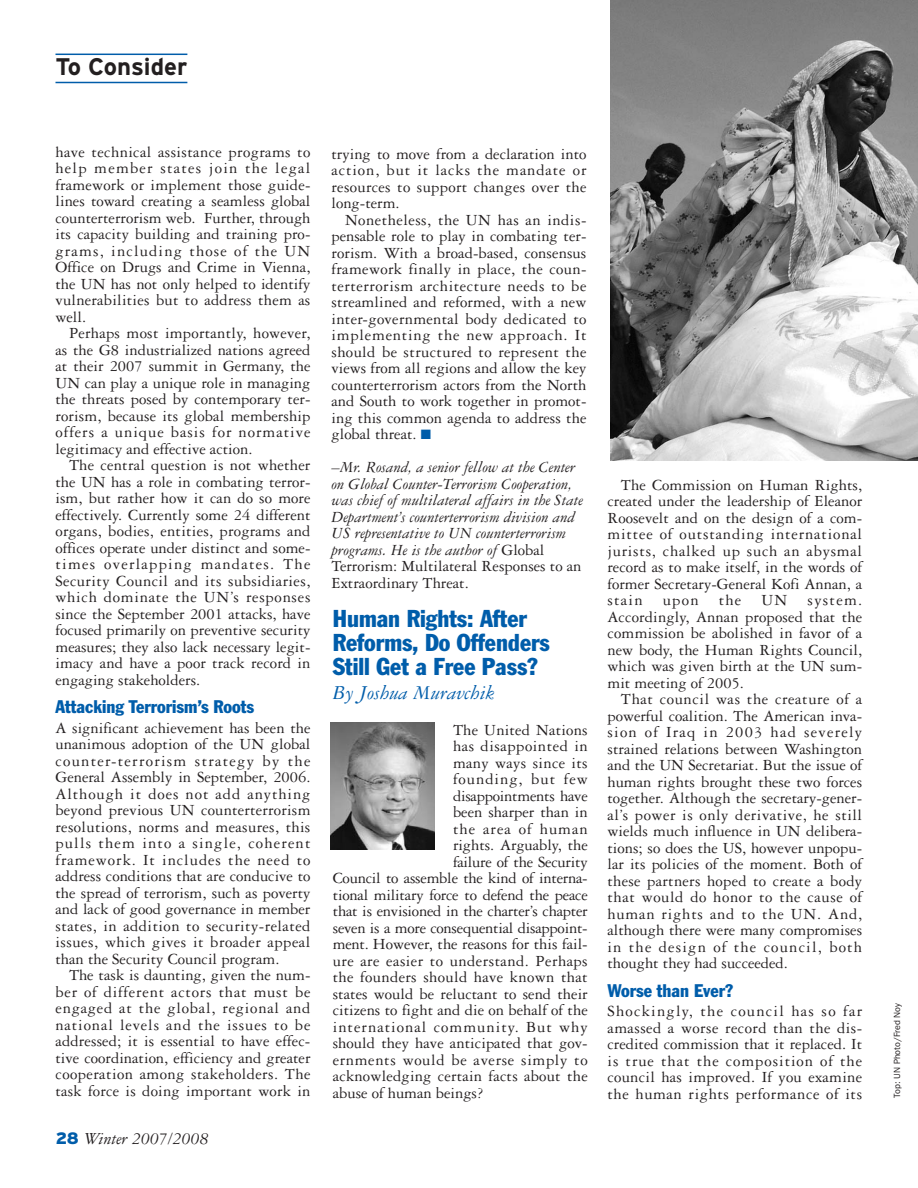
<style>
.page{position:relative;width:918px;height:1188px;background:#fff}
.page>*{position:absolute;margin:0;border:0;box-sizing:border-box;transform-origin:0 0}
.t1{font:condensed 24px/24px "Franklin Gothic";color:#005daa}
.t2{font:700 24px "Interstate";color:#231f20}
.t3{font:italic 21px "Garamond Three";color:#005daa}
.t4{font:condensed 18px "Franklin Gothic";color:#005daa}
.t5{font:italic 18px "Garamond Three";color:#231f20}
.t6{font:16.5px/16.5px "Garamond Three";color:#231f20;text-align:justify}
.t7{font:italic 16.5px/16.5px "Garamond Three";color:#231f20}
.t8{font:16.5px "Garamond Three";letter-spacing:.06em;color:#231f20}
.t9{font:16.5px "Garamond Three";letter-spacing:.02em;color:#231f20}
.t10{font:16.5px "Garamond Three";letter-spacing:.025em;color:#231f20}
.t11{font:16.5px "Garamond Three";letter-spacing:.04em;color:#231f20}
.t12{font:16.5px "Garamond Three";letter-spacing:.03em;color:#231f20}
.t13{font:9px "Franklin Gothic";color:#231f20}
.s1{font-family:"Interstate";font-weight:900;font-style:normal;font-size:16.5px;color:#005daa}
.s2{color:#005daa}
.s3{font-style:normal}
</style>
<div class="page">
<img style="left:330px;top:723px;width:105px;height:126px">
<hr style="left:56px;top:54px;width:131px;height:1px;background:#005daa">
<hr style="left:56px;top:82px;width:131px;height:1px;background:#005daa">
<img style="left:610px;top:0;width:308px;height:461px">
<h1 class="t2" style="left:56px;top:58px;width:133px">To Consider</h1>
<p class="t6" style="left:56px;top:145px;width:257px">have technical assistance programs to help member states join the legal framework or implement those guide&shy;lines toward creating a seamless global counterterrorism web. Further, through its capacity building and training pro&shy;grams, including those of the UN Office on Drugs and Crime in Vienna, the UN has not only helped to identify vulnerabilities but to address them as well.</p>
<p class="t6" style="left:56px;top:327px;width:257px;text-indent:14px">Perhaps most importantly, however, as the G8 industrialized nations agreed at their 2007 summit in Germany, the UN can play a unique role in managing the threats posed by contemporary ter&shy;rorism, because its global membership offers a unique basis for normative legitimacy and effective action.</p>
<p class="t6" style="left:56px;top:459px;width:257px;text-indent:14px">The central question is not whether the UN has a role in combating terror&shy;ism, but rather how it can do so more effectively. Currently some 24 different organs, bodies, entities, programs and offices operate under distinct and some&shy;times overlapping mandates. The Security Council and its subsidiaries, which dominate the UN’s responses since the September 2001 attacks, have focused primarily on preventive security measures; they also lack necessary legit&shy;imacy and have a poor track record in engaging stakeholders.</p>
<p class="t4" style="left:56px;top:701px;width:200px">Attacking Terrorism’s Roots</p>
<p class="t6" style="left:56px;top:721px;width:257px">A significant achievement has been the unanimous adoption of the UN global counter-terrorism strategy by the General Assembly in September, 2006.<br>Although it does not add anything beyond previous UN counterterrorism resolutions, norms and measures, this pulls them into a single, coherent framework. It includes the need to address conditions that are conducive to the spread of terrorism, such as poverty and lack of good governance in member states, in addition to security-related issues, which gives it broader appeal than the Security Council program.</p>
<p class="t6" style="left:56px;top:969px;width:257px;text-indent:14px">The task is daunting, given the num&shy;ber of different actors that must be engaged at the global, regional and national levels and the issues to be addressed; it is essential to have effec&shy;tive coordination, efficiency and greater cooperation among stakeholders. The task force is doing important work in</p>
<p class="t5" style="left:56px;top:1132px;width:155px"><span class="s1">28</span> Winter 2007/2008</p>
<p class="t6" style="left:332px;top:147px;width:257px">trying to move from a declaration into action, but it lacks the mandate or resources to support changes over the long-term.</p>
<p class="t6" style="left:332px;top:213px;width:257px;text-indent:14px">Nonetheless, the UN has an indis&shy;pensable role to play in combating ter&shy;rorism. With a broad-based, consensus framework finally in place, the coun&shy;terterrorism architecture needs to be streamlined and reformed, with a new inter-governmental body dedicated to implementing the new approach. It should be structured to represent the views from all regions and allow the key counterterrorism actors from the North and South to work together in promot&shy;ing this common agenda to address the global threat. <span class="s2">■</span></p>
<p class="t7" style="left:332px;top:460px;width:253px">–Mr. Rosand, a senior fellow at the Center on Global Counter-Terrorism Cooperation, was chief of multilateral affairs in the State Department’s counterterrorism division and US representative to UN counterterrorism programs. He is the author of <span class="s3">Global Terrorism: Multilateral Responses to an Extraordinary Threat.</span></p>
<h1 class="t1" style="left:333px;top:608px;width:219px">Human Rights: After<br>Reforms, Do Offenders<br>Still Get a Free Pass?</h1>
<p class="t3" style="left:333px;top:685px;width:164px">By Joshua Muravchik</p>
<p class="t6" style="left:453px;top:723px;width:136px">The United Nations</p>
<p class="t12" style="left:453px;top:740px;width:136px">has disappointed in</p>
<p class="t9" style="left:453px;top:757px;width:136px">many ways since its</p>
<p class="t8" style="left:453px;top:773px;width:136px">founding, but few</p>
<p class="t6" style="left:453px;top:789px;width:136px">disappointments have</p>
<p class="t6" style="left:453px;top:805px;width:136px">been sharper than in</p>
<p class="t8" style="left:453px;top:823px;width:136px">the area of human</p>
<p class="t6" style="left:453px;top:838px;width:136px">rights. Arguably, the</p>
<p class="t6" style="left:453px;top:855px;width:136px">failure of the Security</p>
<p class="t6" style="left:333px;top:871px;width:257px">Council to assemble the kind of interna-</p>
<p class="t6" style="left:333px;top:888px;width:257px">tional military force to defend the peace</p>
<p class="t6" style="left:333px;top:904px;width:257px">that is envisioned in the charter’s chapter</p>
<p class="t6" style="left:333px;top:921px;width:256px">seven is a more consequential disappoint-</p>
<p class="t6" style="left:333px;top:937px;width:257px">ment. However, the reasons for this fail-</p>
<p class="t10" style="left:333px;top:955px;width:256px">ure are easier to understand. Perhaps</p>
<p class="t9" style="left:333px;top:971px;width:256px">the founders should have known that</p>
<p class="t6" style="left:333px;top:987px;width:257px">states would be reluctant to send their</p>
<p class="t6" style="left:333px;top:1003px;width:256px">citizens to fight and die on behalf of the</p>
<p class="t8" style="left:333px;top:1021px;width:256px">international community. But why</p>
<p class="t6" style="left:333px;top:1036px;width:257px">should they have anticipated that gov-</p>
<p class="t11" style="left:333px;top:1054px;width:256px">ernments would be averse simply to</p>
<p class="t6" style="left:333px;top:1069px;width:257px">acknowledging certain facts about the</p>
<p class="t6" style="left:333px;top:1086px;width:152px">abuse of human beings?</p>
<p class="t6" style="left:607px;top:478px;width:256px;text-indent:14px">The Commission on Human Rights, created under the leadership of Eleanor Roosevelt and on the design of a com&shy;mittee of outstanding international jurists, chalked up such an abysmal record as to make itself, in the words of former Secretary-General Kofi Annan, a stain upon the UN system.<br>Accordingly, Annan proposed that the commission be abolished in favor of a new body, the Human Rights Council, which was given birth at the UN sum&shy;mit meeting of 2005.</p>
<p class="t6" style="left:607px;top:692px;width:256px;text-indent:14px">That council was the creature of a powerful coalition. The American inva&shy;sion of Iraq in 2003 had severely strained relations between Washington and the UN Secretariat. But the issue of human rights brought these two forces together. Although the secretary-gener&shy;al’s power is only derivative, he still wields much influence in UN delibera&shy;tions; so does the US, however unpopu&shy;lar its policies of the moment. Both of these partners hoped to create a body that would do honor to the cause of human rights and to the UN. And, although there were many compromises in the design of the council, both thought they had succeeded.</p>
<p class="t4" style="left:608px;top:984px;width:127px">Worse than Ever?</p>
<p class="t6" style="left:608px;top:1004px;width:256px">Shockingly, the council has so far amassed a worse record than the dis&shy;credited commission that it replaced. It is true that the composition of the council has improved. If you examine the human rights performance of its</p>
<p class="t13" style="left:894px;top:1098px;width:96px;rotate:-90deg">Top: UN Photo/Fred Noy</p>
</div>
